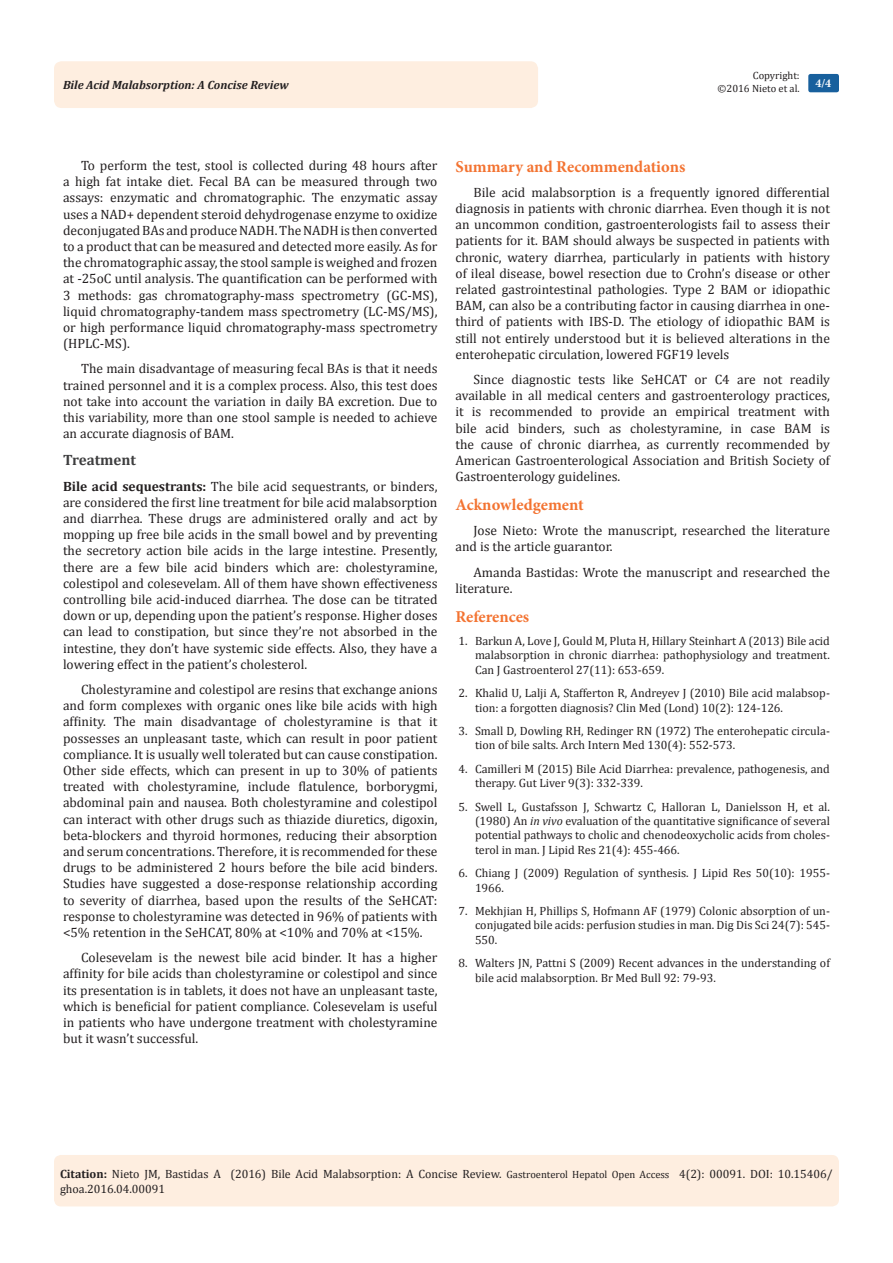
<style>
.page{position:relative;width:893px;height:1263px;background:#fff}
.page>*{position:absolute;margin:0;border:0;box-sizing:border-box;transform-origin:0 0}
.t1{font:700 16.5px "Minion Pro";color:#f37331}
.t2{font:700 15px "Cambria";color:#3e3e3f}
.t3{font:13.5px/16.2px "Cambria";color:#231f20;text-align:justify}
.t4{font:12px/14.4px "Cambria";color:#231f20}
.t5{font:italic 700 12px "Cambria";color:#231f20}
.t6{font:700 12px "Minion Pro";color:#fff}
.t7{font:10.5px/12.6px "Cambria";color:#231f20;text-align:right}
.s1{font-weight:700}
.s2{font-style:italic}
.s3{font-size:10.5px}
</style>
<div class="page">
<div style="left:54px;top:61px;width:484px;height:47px;background:#feeee0;border-radius:8px"></div>
<div style="left:808px;top:74px;width:31px;height:18px;background:#18609d;border-radius:2px"></div>
<div style="left:54px;top:1155px;width:785px;height:51px;background:#feeee0;border-radius:7px"></div>
<p class="t7" style="left:718px;top:69px;width:84px">Copyright:<br>©2016 Nieto et al.</p>
<p class="t5" style="left:63px;top:77px;width:227px">Bile Acid Malabsorption: A Concise Review</p>
<p class="t6" style="left:815px;top:75px;width:17px">4/4</p>
<p class="t3" style="left:63px;top:157px;width:376px;text-indent:18px">To perform the test, stool is collected during 48 hours after a high fat intake diet. Fecal BA can be measured through two assays: enzymatic and chromatographic. The enzymatic assay uses a NAD+ dependent steroid dehydrogenase enzyme to oxidize deconjugated BAs and produce NADH. The NADH is then converted to a product that can be measured and detected more easily. As for the chromatographic assay, the stool sample is weighed and frozen at -25oC until analysis. The quantification can be performed with 3 methods: gas chromatography-mass spectrometry (GC-MS), liquid chromatography-tandem mass spectrometry (LC-MS/MS), or high performance liquid chromatography-mass spectrometry (HPLC-MS).</p>
<p class="t3" style="left:63px;top:361px;width:376px;text-indent:18px">The main disadvantage of measuring fecal BAs is that it needs trained personnel and it is a complex process. Also, this test does not take into account the variation in daily BA excretion. Due to this variability, more than one stool sample is needed to achieve an accurate diagnosis of BAM.</p>
<p class="t2" style="left:63px;top:450px;width:75px">Treatment</p>
<p class="t3" style="left:63px;top:478px;width:376px"><span class="s1">Bile acid sequestrants:</span> The bile acid sequestrants, or binders, are considered the first line treatment for bile acid malabsorption and diarrhea. These drugs are administered orally and act by mopping up free bile acids in the small bowel and by preventing the secretory action bile acids in the large intestine. Presently, there are a few bile acid binders which are: cholestyramine, colestipol and colesevelam. All of them have shown effectiveness controlling bile acid-induced diarrhea. The dose can be titrated down or up, depending upon the patient’s response. Higher doses can lead to constipation, but since they’re not absorbed in the intestine, they don’t have systemic side effects. Also, they have a lowering effect in the patient’s cholesterol.</p>
<p class="t3" style="left:63px;top:681px;width:376px;text-indent:18px">Cholestyramine and colestipol are resins that exchange anions and form complexes with organic ones like bile acids with high affinity. The main disadvantage of cholestyramine is that it possesses an unpleasant taste, which can result in poor patient compliance. It is usually well tolerated but can cause constipation.<br>Other side effects, which can present in up to 30% of patients treated with cholestyramine, include flatulence, borborygmi, abdominal pain and nausea. Both cholestyramine and colestipol can interact with other drugs such as thiazide diuretics, digoxin, beta-blockers and thyroid hormones, reducing their absorption and serum concentrations. Therefore, it is recommended for these drugs to be administered 2 hours before the bile acid binders.<br>Studies have suggested a dose-response relationship according to severity of diarrhea, based upon the results of the SeHCAT: response to cholestyramine was detected in 96% of patients with &lt;5% retention in the SeHCAT, 80% at &lt;10% and 70% at &lt;15%.</p>
<p class="t3" style="left:63px;top:949px;width:376px;text-indent:18px">Colesevelam is the newest bile acid binder. It has a higher affinity for bile acids than cholestyramine or colestipol and since its presentation is in tablets, it does not have an unpleasant taste, which is beneficial for patient compliance. Colesevelam is useful in patients who have undergone treatment with cholestyramine but it wasn’t successful.</p>
<p class="t1" style="left:455px;top:155px;width:231px">Summary and Recommendations</p>
<p class="t3" style="left:455px;top:184px;width:376px;text-indent:18px">Bile acid malabsorption is a frequently ignored differential diagnosis in patients with chronic diarrhea. Even though it is not an uncommon condition, gastroenterologists fail to assess their patients for it. BAM should always be suspected in patients with chronic, watery diarrhea, particularly in patients with history of ileal disease, bowel resection due to Crohn’s disease or other related gastrointestinal pathologies. Type 2 BAM or idiopathic BAM, can also be a contributing factor in causing diarrhea in one&shy;third of patients with IBS-D. The etiology of idiopathic BAM is still not entirely understood but it is believed alterations in the enterohepatic circulation, lowered FGF19 levels</p>
<p class="t3" style="left:455px;top:371px;width:376px;text-indent:18px">Since diagnostic tests like SeHCAT or C4 are not readily available in all medical centers and gastroenterology practices, it is recommended to provide an empirical treatment with bile acid binders, such as cholestyramine, in case BAM is the cause of chronic diarrhea, as currently recommended by American Gastroenterological Association and British Society of Gastroenterology guidelines.</p>
<p class="t1" style="left:455px;top:493px;width:130px">Acknowledgement</p>
<p class="t3" style="left:455px;top:522px;width:376px;text-indent:18px">Jose Nieto: Wrote the manuscript, researched the literature and is the article guarantor.</p>
<p class="t3" style="left:455px;top:564px;width:376px;text-indent:18px">Amanda Bastidas: Wrote the manuscript and researched the literature.</p>
<p class="t1" style="left:455px;top:605px;width:75px">References</p>
<p class="t4" style="left:475px;top:634px;width:356px;text-align:justify;text-indent:-16px">1. Barkun A, Love J, Gould M, Pluta H, Hillary Steinhart A (2013) Bile acid malabsorption in chronic diarrhea: pathophysiology and treatment.<br>Can J Gastroenterol 27(11): 653-659.</p>
<p class="t4" style="left:475px;top:686px;width:356px;text-indent:-16px">2. Khalid U, Lalji A, Stafferton R, Andreyev J (2010) Bile acid malabsop&shy;tion: a forgotten diagnosis? Clin Med (Lond) 10(2): 124-126.</p>
<p class="t4" style="left:475px;top:724px;width:356px;text-indent:-16px">3. Small D, Dowling RH, Redinger RN (1972) The enterohepatic circula&shy;tion of bile salts. Arch Intern Med 130(4): 552-573.</p>
<p class="t4" style="left:475px;top:761px;width:356px;text-indent:-16px">4. Camilleri M (2015) Bile Acid Diarrhea: prevalence, pathogenesis, and therapy. Gut Liver 9(3): 332-339.</p>
<p class="t4" style="left:475px;top:799px;width:356px;text-align:justify;text-indent:-16px">5. Swell L, Gustafsson J, Schwartz C, Halloran L, Danielsson H, et al. (1980) An <span class="s2">in vivo</span> evaluation of the quantitative significance of several potential pathways to cholic and chenodeoxycholic acids from choles&shy;terol in man. J Lipid Res 21(4): 455-466.</p>
<p class="t4" style="left:475px;top:866px;width:356px;text-indent:-16px">6. Chiang J (2009) Regulation of synthesis. J Lipid Res 50(10): 1955-<br>1966.</p>
<p class="t4" style="left:475px;top:904px;width:356px;text-align:justify;text-indent:-16px">7. Mekhjian H, Phillips S, Hofmann AF (1979) Colonic absorption of un&shy;conjugated bile acids: perfusion studies in man. Dig Dis Sci 24(7): 545- 550.</p>
<p class="t4" style="left:475px;top:956px;width:356px;text-indent:-16px">8. Walters JN, Pattni S (2009) Recent advances in the understanding of bile acid malabsorption. Br Med Bull 92: 79-93.</p>
<p class="t4" style="left:60px;top:1167px;width:774px"><span class="s1">Citation:</span> Nieto JM, Bastidas A (2016) Bile Acid Malabsorption: A Concise Review. <span class="s3">Gastroenterol Hepatol Open Access</span> 4(2): 00091. DOI: 10.15406/ ghoa.2016.04.00091</p>
</div>
